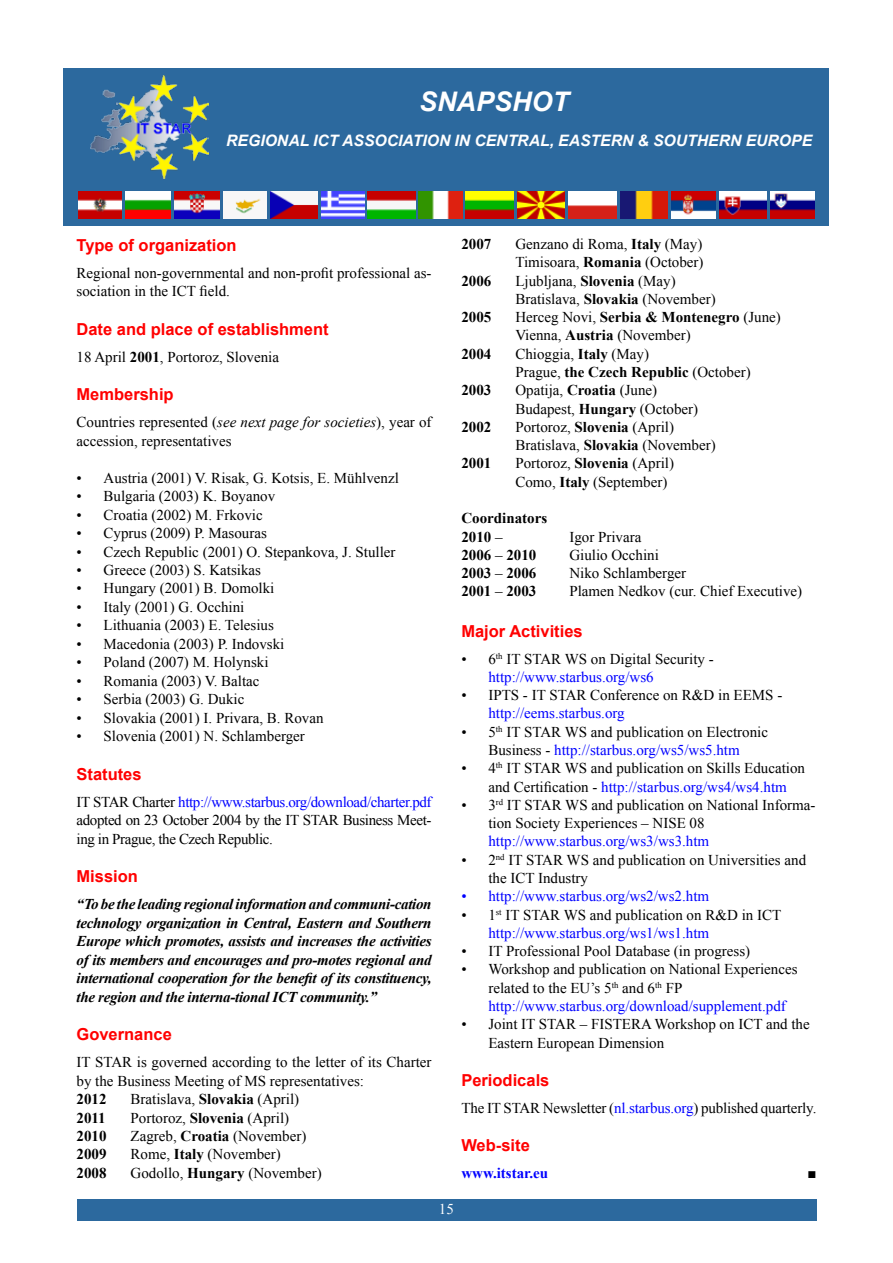
<style>
.page{position:relative;width:893px;height:1263px;background:#fff}
.page>*{position:absolute;margin:0;border:0;box-sizing:border-box;transform-origin:0 0}
.t1{font:italic 700 27px "Arial";color:#fff}
.t2{font:700 16.5px "Arial";color:#f00}
.t3{font:italic 700 15.75px "Arial";color:#fff}
.t4{font:15px/18.3px "Times New Roman";color:#000}
.t5{font:italic 700 15px/18.5px "Times New Roman";letter-spacing:-.02em;color:#000;text-align:justify}
.t6{font:700 15px/18.3px "Times New Roman";color:#000}
.t7{font:15px "Times New Roman";color:#00f}
.t8{font:700 15px "Times New Roman";color:#00f}
.t9{font:15px "Times New Roman";color:#fff}
.s1{font-weight:700}
.s2{font-style:italic}
.s3{color:#00f}
.s4{font-weight:400}
</style>
<div class="page">
<div style="left:77px;top:1199px;width:739px;height:21px;background:#2c699e"></div>
<div style="left:64px;top:68px;width:765px;height:157px;background:#2c699e"></div>
<img style="left:79px;top:192px;width:43px;height:27px">
<img style="left:126px;top:192px;width:45px;height:27px">
<img style="left:174px;top:192px;width:46px;height:27px">
<img style="left:224px;top:192px;width:43px;height:27px">
<img style="left:270px;top:192px;width:48px;height:27px">
<img style="left:321px;top:192px;width:43px;height:27px">
<img style="left:368px;top:192px;width:47px;height:27px">
<img style="left:419px;top:192px;width:43px;height:27px">
<img style="left:466px;top:192px;width:47px;height:27px">
<img style="left:517px;top:192px;width:48px;height:27px">
<img style="left:569px;top:192px;width:47px;height:27px">
<img style="left:620px;top:192px;width:48px;height:27px">
<img style="left:672px;top:192px;width:43px;height:27px">
<img style="left:719px;top:192px;width:48px;height:27px">
<img style="left:771px;top:192px;width:43px;height:27px">
<img style="left:90px;top:76px;width:119px;height:103px">
<h1 class="t1" style="left:419px;top:84px;width:152px">SNAPSHOT</h1>
<p class="t3" style="left:226px;top:130px;width:587px">REGIONAL ICT ASSOCIATION IN CENTRAL, EASTERN &amp; SOUTHERN EUROPE</p>
<p class="t2" style="left:77px;top:234px;width:162px">Type of organization</p>
<p class="t4" style="left:77px;top:263px;width:357px">Regional non-governmental and non-profit professional as&shy;sociation in the ICT field.</p>
<p class="t2" style="left:77px;top:318px;width:254px">Date and place of establishment</p>
<p class="t4" style="left:77px;top:347px;width:204px">18 April <span class="s1">2001</span>, Portoroz, Slovenia</p>
<p class="t2" style="left:77px;top:384px;width:99px">Membership</p>
<p class="t4" style="left:77px;top:413px;width:357px">Countries represented (<span class="s2">see next page for societies</span>), year of accession, representatives</p>
<p class="t4" style="left:77px;top:468px;width:324px">• Austria (2001) V. Risak, G. Kotsis, E. Mühlvenzl</p>
<p class="t4" style="left:77px;top:487px;width:200px">• Bulgaria (2003) K. Boyanov</p>
<p class="t4" style="left:77px;top:505px;width:188px">• Croatia (2002) M. Frkovic</p>
<p class="t4" style="left:77px;top:524px;width:192px">• Cyprus (2009) P. Masouras</p>
<p class="t4" style="left:77px;top:542px;width:321px">• Czech Republic (2001) O. Stepankova, J. Stuller</p>
<p class="t4" style="left:77px;top:561px;width:186px">• Greece (2003) S. Katsikas</p>
<p class="t4" style="left:77px;top:579px;width:199px">• Hungary (2001) B. Domolki</p>
<p class="t4" style="left:77px;top:597px;width:169px">• Italy (2001) G. Occhini</p>
<p class="t4" style="left:77px;top:616px;width:199px">• Lithuania (2003) E. Telesius</p>
<p class="t4" style="left:77px;top:634px;width:209px">• Macedonia (2003) P. Indovski</p>
<p class="t4" style="left:77px;top:653px;width:194px">• Poland (2007) M. Holynski</p>
<p class="t4" style="left:77px;top:671px;width:185px">• Romania (2003) V. Baltac</p>
<p class="t4" style="left:77px;top:690px;width:169px">• Serbia (2003) G. Dukic</p>
<p class="t4" style="left:77px;top:708px;width:248px">• Slovakia (2001) I. Privara, B. Rovan</p>
<p class="t4" style="left:77px;top:727px;width:230px">• Slovenia (2001) N. Schlamberger</p>
<p class="t2" style="left:77px;top:763px;width:67px">Statutes</p>
<p class="t4" style="left:77px;top:792px;width:357px;text-align:justify">IT STAR Charter <span class="s3">http://www.starbus.org/download/charter.pdf </span>adopted on 23 October 2004 by the IT STAR Business Meet&shy;ing in Prague, the Czech Republic.</p>
<p class="t2" style="left:77px;top:866px;width:63px">Mission</p>
<p class="t5" style="left:77px;top:895px;width:357px">“To be the leading regional information and communi-cation technology organization in Central, Eastern and Southern Europe which promotes, assists and increases the activities of its members and encourages and pro-motes regional and international cooperation for the benefit of its constituency, the region and the interna-tional ICT community.”</p>
<p class="t2" style="left:77px;top:1023px;width:97px">Governance</p>
<p class="t4" style="left:77px;top:1053px;width:357px">IT STAR is governed according to the letter of its Charter by the Business Meeting of MS representatives:</p>
<p class="t6" style="left:77px;top:1089px;width:32px">2012</p>
<p class="t4" style="left:131px;top:1090px;width:170px">Bratislava, <span class="s1">Slovakia</span> (April)</p>
<p class="t6" style="left:77px;top:1108px;width:31px">2011</p>
<p class="t4" style="left:131px;top:1108px;width:160px">Portoroz, <span class="s1">Slovenia</span> (April)</p>
<p class="t6" style="left:77px;top:1126px;width:31px">2010</p>
<p class="t4" style="left:131px;top:1126px;width:177px">Zagreb, <span class="s1">Croatia</span> (November)</p>
<p class="t6" style="left:77px;top:1145px;width:31px">2009</p>
<p class="t4" style="left:131px;top:1145px;width:152px">Rome, <span class="s1">Italy</span> (November)</p>
<p class="t6" style="left:77px;top:1163px;width:31px">2008</p>
<p class="t4" style="left:131px;top:1163px;width:193px">Godollo, <span class="s1">Hungary</span> (November)</p>
<p class="t6" style="left:461px;top:234px;width:31px">2007</p>
<p class="t4" style="left:515px;top:235px;width:190px">Genzano di Roma, <span class="s1">Italy</span> (May)<br>Timisoara, <span class="s1">Romania</span> (October)</p>
<p class="t6" style="left:461px;top:271px;width:31px">2006</p>
<p class="t4" style="left:515px;top:271px;width:202px">Ljubljana, <span class="s1">Slovenia</span> (May)<br>Bratislava, <span class="s1">Slovakia</span> (November)</p>
<p class="t6" style="left:461px;top:308px;width:31px">2005</p>
<p class="t4" style="left:515px;top:308px;width:267px">Herceg Novi, <span class="s1">Serbia &amp; Montenegro</span> (June)<br>Vienna, <span class="s1">Austria</span> (November)</p>
<p class="t6" style="left:461px;top:344px;width:31px">2004</p>
<p class="t4" style="left:515px;top:344px;width:237px">Chioggia, <span class="s1">Italy</span> (May)<br>Prague, <span class="s1">the Czech Republic</span> (October)</p>
<p class="t6" style="left:461px;top:381px;width:31px">2003</p>
<p class="t4" style="left:515px;top:381px;width:184px">Opatija, <span class="s1">Croatia</span> (June)<br>Budapest, <span class="s1">Hungary</span> (October)</p>
<p class="t6" style="left:461px;top:417px;width:31px">2002</p>
<p class="t4" style="left:515px;top:417px;width:202px">Portoroz, <span class="s1">Slovenia</span> (April)<br>Bratislava, <span class="s1">Slovakia</span> (November)</p>
<p class="t6" style="left:461px;top:454px;width:31px">2001</p>
<p class="t4" style="left:515px;top:454px;width:160px">Portoroz, <span class="s1">Slovenia</span> (April)<br>Como, <span class="s1">Italy</span> (September)</p>
<p class="t6" style="left:461px;top:509px;width:87px">Coordinators<br>2010 <span class="s4">–</span></p>
<p class="t4" style="left:569px;top:527px;width:74px">Igor Privara</p>
<p class="t6" style="left:461px;top:545px;width:76px">2006 <span class="s4">–</span> 2010</p>
<p class="t4" style="left:569px;top:545px;width:91px">Giulio Occhini</p>
<p class="t6" style="left:461px;top:564px;width:76px">2003 <span class="s4">–</span> 2006</p>
<p class="t4" style="left:569px;top:564px;width:118px">Niko Schlamberger</p>
<p class="t6" style="left:461px;top:582px;width:76px">2001 <span class="s4">–</span> 2003</p>
<p class="t4" style="left:569px;top:582px;width:234px">Plamen Nedkov (cur. Chief Executive)</p>
<p class="t2" style="left:461px;top:620px;width:123px">Major Activities</p>
<p class="t4" style="left:488px;top:649px;width:227px;text-indent:-27px">• 6<sup>th</sup> IT STAR WS on Digital Security - <span class="s3">http://www.starbus.org/ws6</span></p>
<p class="t4" style="left:461px;top:686px;width:322px">• IPTS - IT STAR Conference on R&amp;D in EEMS -</p>
<p class="t7" style="left:488px;top:703px;width:138px">http://eems.starbus.org</p>
<p class="t4" style="left:461px;top:722px;width:308px;text-align:center">• 5<sup>th</sup> IT STAR WS and publication on Electronic<br>Business - <span class="s3">http://starbus.org/ws5/ws5.htm</span></p>
<p class="t4" style="left:461px;top:759px;width:345px;text-align:center">• 4<sup>th</sup> IT STAR WS and publication on Skills Education and Certification - <span class="s3">http://starbus.org/ws4/ws4.htm</span></p>
<p class="t4" style="left:488px;top:795px;width:329px;text-indent:-27px">• 3<sup>rd</sup> IT STAR WS and publication on National Informa&shy;tion Society Experiences – NISE 08</p>
<p class="t7" style="left:488px;top:831px;width:222px">http://www.starbus.org/ws3/ws3.htm</p>
<p class="t4" style="left:488px;top:850px;width:319px;text-indent:-27px">• 2<sup>nd</sup> IT STAR WS and publication on Universities and the ICT Industry</p>
<p class="t7" style="left:461px;top:886px;width:249px">• http://www.starbus.org/ws2/ws2.htm</p>
<p class="t4" style="left:488px;top:905px;width:294px;text-indent:-27px">• 1<sup>st</sup> IT STAR WS and publication on R&amp;D in ICT <span class="s3">http://www.starbus.org/ws1/ws1.htm</span></p>
<p class="t4" style="left:461px;top:942px;width:290px">• IT Professional Pool Database (in progress)</p>
<p class="t4" style="left:488px;top:960px;width:311px;text-indent:-27px">• Workshop and publication on National Experiences related to the EU’s 5<sup>th</sup> and 6<sup>th</sup> FP <span class="s3">http://www.starbus.org/download/supplement.pdf</span></p>
<p class="t4" style="left:488px;top:1015px;width:323px;text-indent:-27px">• Joint IT STAR – FISTERA Workshop on ICT and the<br>Eastern European Dimension</p>
<p class="t2" style="left:461px;top:1069px;width:90px">Periodicals</p>
<p class="t4" style="left:461px;top:1098px;width:357px">The IT STAR Newsletter (<span class="s3">nl.starbus.org</span>) published quarterly.</p>
<p class="t2" style="left:461px;top:1134px;width:70px">Web-site</p>
<p class="t8" style="left:461px;top:1162px;width:88px">www.itstar.eu</p>
<p class="t4" style="left:807px;top:1163px;width:11px">■</p>
<p class="t9" style="left:439px;top:1199px;width:16px">15</p>
</div>
